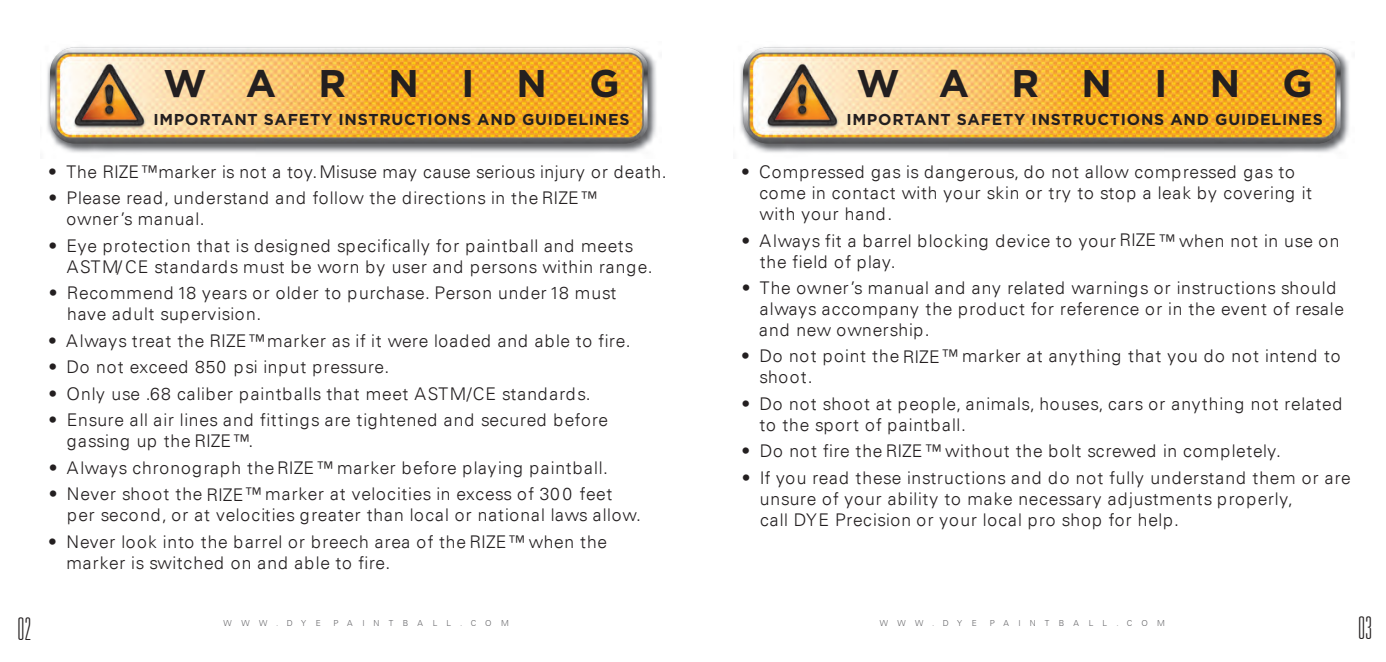
<style>
.page{position:relative;width:1386px;height:662px;background:#fff}
.page>*{position:absolute;margin:0;border:0;box-sizing:border-box;transform-origin:0 0}
.t1{font:700 38.5px "Gotham";letter-spacing:1.1em;color:#231f20}
.t2{font:100 ultra-condensed 31.5px "Univers LT";color:#231f20}
.t3{font:300 17.5px/21px "Univers LT";letter-spacing:.05em;color:#231f20}
.t4{font:300 17.5px "Univers LT";letter-spacing:.03em;color:#231f20}
.t5{font:700 15.75px "Gotham";letter-spacing:.05em;color:#231f20}
.t6{font:300 8.22px "Univers CE";letter-spacing:1.12em;color:#636366}
</style>
<div class="page">
<img style="left:47px;top:54px;width:609px;height:99px">
<img style="left:50px;top:47px;width:598px;height:96px">
<img style="left:740px;top:54px;width:609px;height:99px">
<img style="left:743px;top:47px;width:598px;height:96px">
<h1 class="t1" style="left:164px;top:58px;width:457px">WARNING</h1>
<p class="t5" style="left:153px;top:109px;width:478px">IMPORTANT SAFETY INSTRUCTIONS AND GUIDELINES</p>
<p class="t3" style="left:48px;top:161px;width:620px">• The RIZE™ marker is not a toy. Misuse may cause serious injury or death.</p>
<p class="t3" style="left:48px;top:188px;width:551px">• Please read, understand and follow the directions in theRIZE™</p>
<p class="t3" style="left:67px;top:209px;width:140px">owner’s manual.</p>
<p class="t3" style="left:67px;top:235px;width:587px;text-indent:-18px">• Eye protection that is designed specifically for paintball and meets<br>ASTM/ CE standards must be worn by user and persons within range.</p>
<p class="t3" style="left:67px;top:282px;width:551px;text-indent:-18px">• Recommend 18 years or older to purchase. Person under 18 must have adult supervision.</p>
<p class="t3" style="left:48px;top:356px;width:343px">• Do not exceed 850 psi input pressure.</p>
<p class="t3" style="left:48px;top:383px;width:544px">• Only use .68 caliber paintballs that meet ASTM/CE standards.</p>
<p class="t3" style="left:49px;top:409px;width:561px">• Ensure all air lines and fittings are tightened and secured before</p>
<p class="t3" style="left:48px;top:330px;width:584px">• Always treat the RIZE™ marker as if it were loaded and able to fire.</p>
<p class="t3" style="left:67px;top:430px;width:188px">gassing up theRIZE™.</p>
<p class="t4" style="left:49px;top:483px;width:565px">• Never shoot the RIZE™ marker at velocities in excess of 30 0 feet</p>
<p class="t3" style="left:48px;top:530px;width:561px">• Never look into the barrel or breech area of theRIZE™ when the</p>
<p class="t3" style="left:49px;top:457px;width:561px">• Always chronograph theRIZE™ marker before playing paintball.</p>
<p class="t3" style="left:67px;top:504px;width:575px">per second, or at velocities greater than local or national laws allow.</p>
<p class="t3" style="left:67px;top:551px;width:325px">marker is switched on and able to fire.</p>
<h1 class="t1" style="left:857px;top:58px;width:457px">WARNING</h1>
<p class="t5" style="left:846px;top:109px;width:478px">IMPORTANT SAFETY INSTRUCTIONS AND GUIDELINES</p>
<p class="t3" style="left:759px;top:161px;width:554px;text-indent:-18px">• Compressed gas is dangerous, do not allow compressed gas to come in contact with your skin or try to stop a leak by covering it with your hand.</p>
<p class="t3" style="left:760px;top:230px;width:581px;text-indent:-18px">• Always fit a barrel blocking device to yourRIZE™ when not in use on the field of play.</p>
<p class="t3" style="left:759px;top:277px;width:586px;text-indent:-18px">• The owner’s manual and any related warnings or instructions should always accompany the product for reference or in the event of resale and new ownership.</p>
<p class="t3" style="left:759px;top:346px;width:582px;text-indent:-18px">• Do not point theRIZE™ marker at anything that you do not intend to shoot.</p>
<p class="t3" style="left:760px;top:393px;width:584px;text-indent:-18px">• Do not shoot at people, animals, houses, cars or anything not related to the sport of paintball.</p>
<p class="t3" style="left:742px;top:440px;width:541px">• Do not fire the RIZE™ without the bolt screwed in completely.</p>
<p class="t3" style="left:760px;top:467px;width:593px;text-indent:-18px">• If you read these instructions and do not fully understand them or are unsure of your ability to make necessary adjustments properly,<br>call DYE Precision or your local pro shop for help.</p>
<h2 class="t2" style="left:18px;top:612px;width:16px">02</h2>
<h2 class="t2" style="left:1358px;top:611px;width:16px">03</h2>
<p class="t6" style="left:224px;top:618px;width:99px">WWW.DYE</p>
<p class="t6" style="left:334px;top:618px;width:177px">PAINTBALL.COM</p>
<p class="t6" style="left:880px;top:618px;width:99px">WWW.DYE</p>
<p class="t6" style="left:990px;top:618px;width:177px">PAINTBALL.COM</p>
</div>
